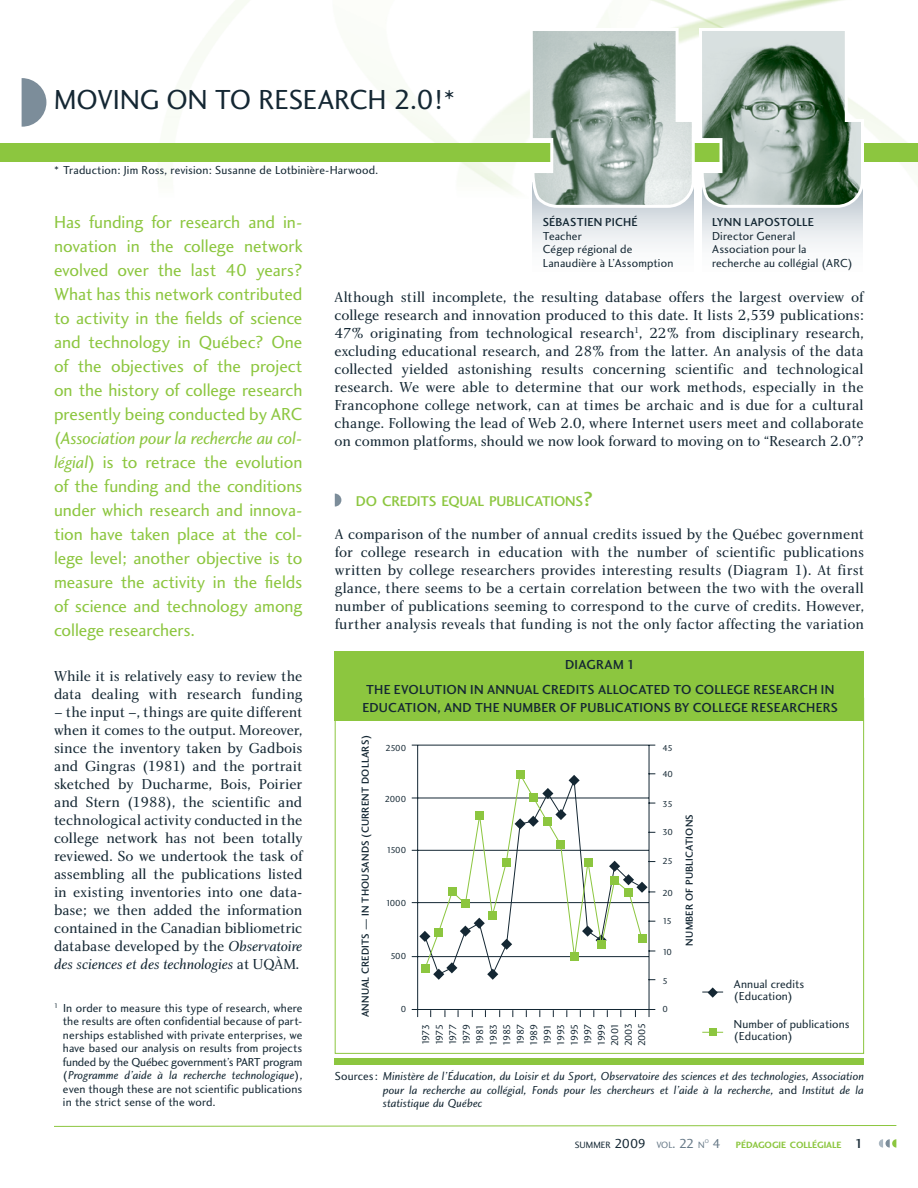
<style>
.page{position:relative;width:918px;height:1188px;background:#fff}
.page>*{position:absolute;margin:0;border:0;box-sizing:border-box;transform-origin:0 0}
.t1{font:28.5px "Charlotte Sans Book Plain";color:#142733}
.t2{font:18px/24px "Charlotte Sans Book Plain";color:#8cc63f;text-align:justify}
.t3{font:18px "Charlotte Sans Book Italic Plain";letter-spacing:-.01em;color:#8cc63f}
.t4{font:15px/18px "Charlotte Book Plain";letter-spacing:-.005em;color:#142733;text-align:justify}
.t5{font:15px "Charlotte Book Italic Plain";letter-spacing:-.005em;color:#142733}
.t6{font:14.7px "Charlotte Sans Medium Plain";letter-spacing:-.01em;color:#8cc63f}
.t7{font:13.5px/24.8px "Charlotte Sans Medium Plain";letter-spacing:.015em;color:#142733;text-align:center}
.t8{font:12px/13.5px "Charlotte Sans Book Plain";letter-spacing:.01em;color:#142733}
.t9{font:12px/13.5px "Charlotte Sans Book Italic Plain";letter-spacing:.005em;color:#142733;text-align:justify}
.t10{font:12px "Charlotte Sans Medium Plain";letter-spacing:.02em;color:#142733}
.t11{font:10.5px "Charlotte Sans Medium Plain";letter-spacing:.02em;color:#142733}
.t12{font:10.2px/13.5px "Charlotte Sans Book Plain";letter-spacing:-.06em;color:#142733;text-align:justify}
.t13{font:9.45px "Charlotte Sans Bold Plain";color:#8cc63f}
.t14{font:9.45px "Charlotte Sans Book Plain";color:#142733}
.t15{font:9px "Charlotte Sans Book Plain";letter-spacing:-.06em;color:#142733}
.t16{font:5.55px "Charlotte Sans Book Plain";color:#687a88}
.s1{font-family:"Charlotte Sans Book Plain"}
.s2{font-family:"Charlotte Sans Book Italic Plain"}
.s3{font-family:"Charlotte Book Italic Plain"}
.s4{font-family:"Charlotte Book Plain"}
.s5{font-size:21px}
.s6{font-size:13.5px}
.s7{color:#687a88}
.s8{font-size:13.5px;color:#687a88}
.s9{font-family:"Charlotte Sans Book Plain";font-size:13.5px;color:#687a88}
.s10{font-family:"Charlotte Sans Medium Plain";font-size:13.5px;color:#142733}
</style>
<div class="page">
<img style="left:0;top:0;width:918px;height:193px">
<svg style="left:22px;top:78px;width:24px;height:49px"></svg>
<div style="left:0;top:144px;width:918px;height:18px;background:#8cc63f"></div>
<svg style="left:54px;top:1125px;width:843px;height:2px;background:#c4e19e"></svg>
<svg style="left:879px;top:1139px;width:17px;height:9px"></svg>
<svg style="left:335px;top:494px;width:6px;height:13px"></svg>
<hr style="left:412px;top:956px;width:237px;height:1px;background:#142733">
<hr style="left:412px;top:902px;width:237px;height:1px;background:#142733">
<hr style="left:412px;top:798px;width:237px;height:1px;background:#142733">
<hr style="left:412px;top:850px;width:237px;height:1px;background:#142733">
<hr style="left:412px;top:745px;width:243px;height:1px;background:#142733">
<hr style="left:412px;top:1009px;width:243px;height:1px;background:#142733">
<hr style="left:417px;top:745px;width:1px;height:272px;background:#142733">
<hr style="left:649px;top:745px;width:1px;height:272px;background:#142733">
<div style="left:516px;top:770px;width:8px;height:9px;background:#8cc63f"></div>
<svg style="left:419px;top:773px;width:236px;height:207px"></svg>
<svg style="left:702px;top:209px;width:161px;height:38px"></svg>
<svg style="left:533px;top:209px;width:160px;height:38px"></svg>
<svg style="left:528px;top:26px;width:338px;height:183px"></svg>
<div style="left:335px;top:1059px;width:529px;height:6px;background:#8cc63f"></div>
<svg style="left:702px;top:987px;width:21px;height:11px"></svg>
<div style="left:709px;top:1028px;width:8px;height:8px;background:#8cc63f"></div>
<svg style="left:702px;top:1032px;width:21px;height:1px"></svg>
<div style="left:335px;top:651px;width:529px;height:69px;background:#8cc63f"></div>
<h1 class="t1" style="left:54px;top:88px;width:403px">MOVING ON TO RESEARCH 2.0!*</h1>
<p class="t8" style="left:54px;top:164px;width:325px">* Traduction: Jim Ross, revision: Susanne de Lotbinière-Harwood.</p>
<p class="t2" style="left:54px;top:212px;width:250px">Has funding for research and in&shy;novation in the college network evolved over the last 40 years?<br>What has this network contributed to activity in the fields of science and technology in Québec? One of the objectives of the project on the history of college research presently being conducted by ARC</p>
<p class="t3" style="left:54px;top:431px;width:250px"><span class="s1">(</span>Association pour la recherche au col-</p>
<p class="t2" style="left:54px;top:452px;width:250px"><span class="s2">légial</span>) is to retrace the evolution of the funding and the conditions under which research and innova&shy;tion have taken place at the col&shy;lege level; another objective is to measure the activity in the fields of science and technology among college researchers.</p>
<p class="t4" style="left:54px;top:668px;width:250px">While it is relatively easy to review the data dealing with research funding</p>
<p class="t4" style="left:54px;top:704px;width:250px">– the input –, things are quite different when it comes to the output. Moreover, since the inventory taken by Gadbois and Gingras (1981) and the portrait sketched by Ducharme, Bois, Poirier and Stern (1988), the scientific and technological activity conducted in the college network has not been totally reviewed. So we undertook the task of assembling all the publications listed in existing inventories into one data&shy;base; we then added the information contained in the Canadian bibliometric database developed by the <span class="s3">Observatoire</span></p>
<p class="t5" style="left:54px;top:958px;width:247px">des sciences et des technologies <span class="s4">at UQÀM.</span></p>
<p class="t8" style="left:63px;top:1002px;width:241px;text-align:justify;text-indent:-9px"><sup>1</sup> In order to measure this type of research, where the results are often confidential because of part&shy;nerships established with private enterprises, we have based our analysis on results from projects funded by the Québec government’s PART program</p>
<p class="t9" style="left:63px;top:1070px;width:241px"><span class="s1">(</span>Programme d’aide à la recherche technologique<span class="s1">),</span></p>
<p class="t8" style="left:63px;top:1083px;width:241px">even though these are not scientific publications in the strict sense of the word.</p>
<p class="t10" style="left:543px;top:217px;width:96px">SÉBASTIEN PICHÉ</p>
<p class="t8" style="left:543px;top:230px;width:132px">Teacher<br>Cégep régional de<br>Lanaudière à L’Assomption</p>
<p class="t10" style="left:712px;top:217px;width:103px">LYNN LAPOSTOLLE</p>
<p class="t8" style="left:712px;top:230px;width:142px">Director General<br>Association pour la recherche au collégial (ARC)</p>
<p class="t4" style="left:334px;top:289px;width:531px">Although still incomplete, the resulting database offers the largest overview of college research and innovation produced to this date. It lists 2,539 publications:<br>47% originating from technological research<sup>1</sup>, 22% from disciplinary research, excluding educational research, and 28% from the latter. An analysis of the data collected yielded astonishing results concerning scientific and technological research. We were able to determine that our work methods, especially in the Francophone college network, can at times be archaic and is due for a cultural change. Following the lead of Web 2.0, where Internet users meet and collaborate on common platforms, should we now look forward to moving on to “Research 2.0”?</p>
<p class="t6" style="left:356px;top:496px;width:238px">DO CREDITS EQUAL PUBLICATIONS<span class="s5">?</span></p>
<p class="t4" style="left:335px;top:527px;width:531px">A comparison of the number of annual credits issued by the Québec government for college research in education with the number of scientific publications written by college researchers provides interesting results (Diagram 1). At first glance, there seems to be a certain correlation between the two with the overall number of publications seeming to correspond to the curve of credits. However, further analysis reveals that funding is not the only factor affecting the variation</p>
<p class="t7" style="left:366px;top:653px;width:470px">DIAGRAM 1<br>THE EVOLUTION IN ANNUAL CREDITS ALLOCATED TO COLLEGE RESEARCH IN</p>
<p class="t7" style="left:363px;top:696px;width:477px">EDUCATION, AND THE NUMBER OF PUBLICATIONS BY COLLEGE RESEARCHERS</p>
<p class="t11" style="left:361px;top:1017px;width:284px;rotate:-90deg">ANNUAL CREDITS — IN THOUSANDS (CURRENT DOLLARS)</p>
<p class="t15" style="left:386px;top:745px;width:22px">2500</p>
<p class="t15" style="left:385px;top:795px;width:23px">2000</p>
<p class="t15" style="left:387px;top:846px;width:21px">1500</p>
<p class="t15" style="left:386px;top:900px;width:22px">1000</p>
<p class="t15" style="left:390px;top:953px;width:17px">500</p>
<p class="t15" style="left:401px;top:1006px;width:7px">0</p>
<p class="t12" style="left:420px;top:1046px;width:25px;rotate:-90deg">1973<br>1975<br>1977<br>1979<br>1981<br>1983<br>1985<br>1987<br>1989<br>1991<br>1993<br>1995<br>1997<br>1999<br>2001<br>2003<br>2005</p>
<p class="t15" style="left:663px;top:745px;width:12px">45</p>
<p class="t15" style="left:663px;top:770px;width:12px">40</p>
<p class="t15" style="left:663px;top:800px;width:12px">35</p>
<p class="t15" style="left:663px;top:828px;width:12px">30</p>
<p class="t15" style="left:663px;top:858px;width:12px">25</p>
<p class="t15" style="left:663px;top:889px;width:12px">20</p>
<p class="t15" style="left:663px;top:917px;width:11px">15</p>
<p class="t15" style="left:663px;top:948px;width:11px">10</p>
<p class="t15" style="left:663px;top:977px;width:7px">5</p>
<p class="t15" style="left:663px;top:1006px;width:7px">0</p>
<p class="t11" style="left:685px;top:946px;width:133px;rotate:-90deg">NUMBER OF PUBLICATIONS</p>
<p class="t8" style="left:734px;top:979px;width:72px;line-height:12px">Annual credits (Education)</p>
<p class="t8" style="left:734px;top:1019px;width:117px;line-height:12px">Number of publications (Education)</p>
<p class="t9" style="left:383px;top:1070px;width:483px;text-indent:-48px"><span class="s1">Sources :</span> Ministère de l’Éducation, du Loisir et du Sport, Observatoire des sciences et des technologies, Association pour la recherche au collégial, Fonds pour les chercheurs et l’aide à la recherche, <span class="s1">and</span> Institut de la statistique du Québec</p>
<p class="t14" style="left:575px;top:1141px;width:132px">SUMMER <span class="s6">2009</span> <span class="s7">VOL</span><span class="s8">. 22</span> <span class="s7">N</span></p>
<p class="t16" style="left:705px;top:1139px;width:6px">O</p>
<p class="t13" style="left:713px;top:1141px;width:152px"><span class="s9">4</span> PÉDAGOGIE COLLÉGIALE <span class="s10">1</span></p>
</div>
